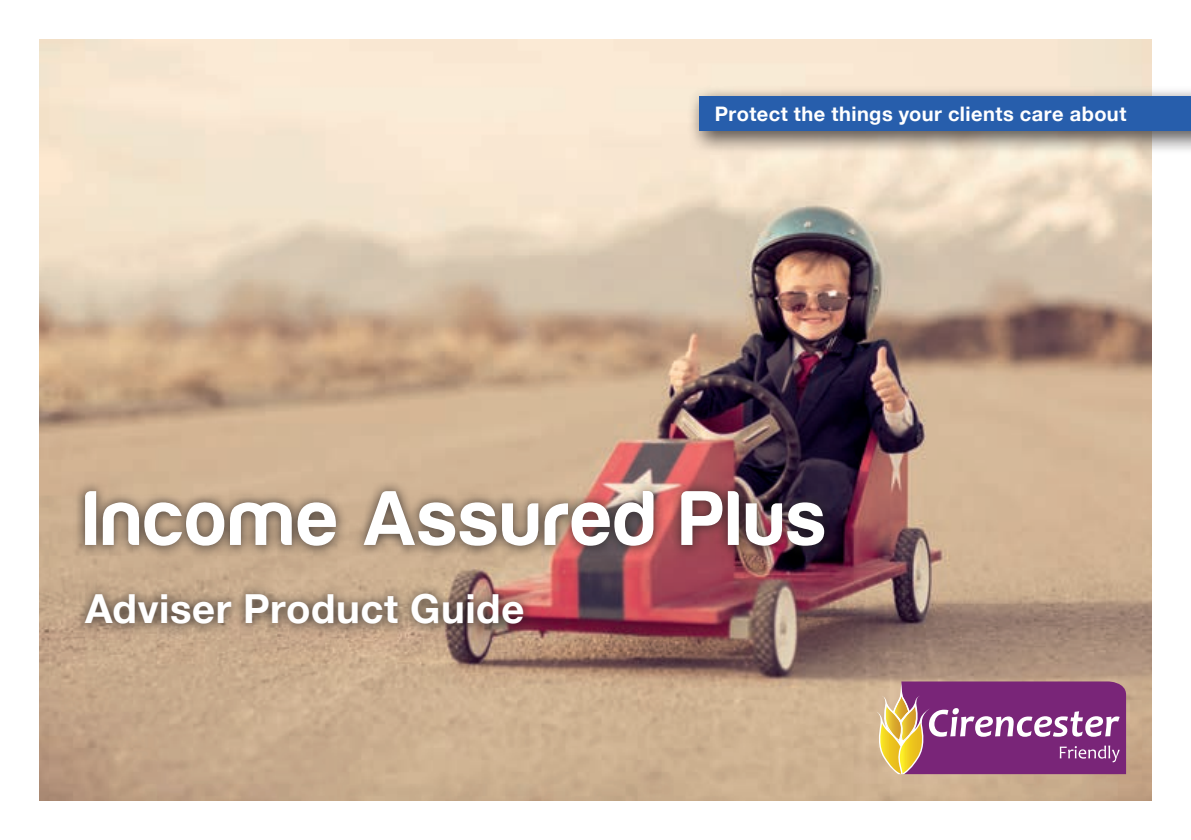
<style>
.page{position:relative;width:1191px;height:840px;background:#fff}
.page>*{position:absolute;margin:0;border:0;box-sizing:border-box;transform-origin:0 0}
.t1{font:80px "Harabara";letter-spacing:.045em;color:#fff}
.t2{font:700 40px "Helvetica Neue";letter-spacing:.015em;color:#fff}
.t3{font:700 20px "Helvetica Neue";letter-spacing:.025em;color:#fff}
</style>
<div class="page">
<img style="left:40px;top:40px;width:1111px;height:759px">
<svg style="left:875px;top:681px;width:251px;height:92px"></svg>
<div style="left:72px;top:478px;width:764px;height:156px;background:#231f20;opacity:.75"></div>
<div style="left:686px;top:84px;width:505px;height:71px;background:#231f20;opacity:.75"></div>
<div style="left:699px;top:96px;width:492px;height:34px;background:#275eac"></div>
<p class="t3" style="left:715px;top:101px;width:413px">Protect the things your clients care about</p>
<h1 class="t1" style="left:85px;top:476px;width:742px">Income Assured Plus</h1>
<h2 class="t2" style="left:85px;top:583px;width:441px">Adviser Product Guide</h2>
</div>
